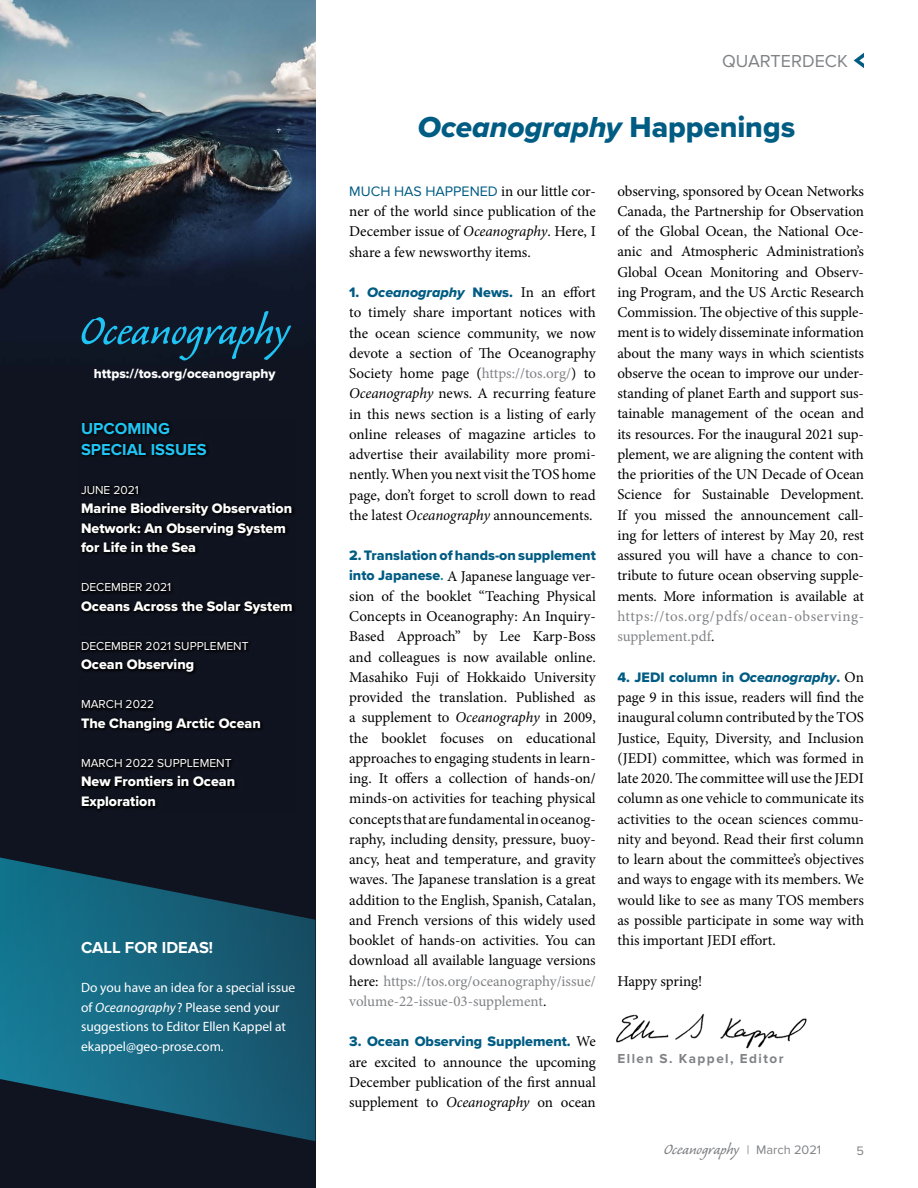
<style>
.page{position:relative;width:918px;height:1188px;background:#fff}
.page>*{position:absolute;margin:0;border:0;box-sizing:border-box;transform-origin:0 0}
.t1{font:52.35px "Caliban Std";color:#20c4f4}
.t2{font:30px "Proxima Nova Extrabld It";letter-spacing:-.005em;color:#005c83}
.t3{font:18.75px "Caliban Std";color:#808285}
.t4{font:18px "Proxima Nova";color:#808285}
.t5{font:700 16.5px/21px "Proxima Nova";color:#20c4f4}
.t6{font:700 16.5px "Proxima Nova";color:#fff}
.t7{font:15px/20.2px "Minion Pro";letter-spacing:-.005em;color:#000;text-align:justify}
.t8{font:15px/20.2px "Minion Pro";letter-spacing:.03em;color:#808285}
.t9{font:14.25px/19.5px "Proxima Nova Extrabld";color:#fff}
.t10{font:14.25px "Proxima Nova Extrabld";color:#005c83}
.t11{font:14.25px "Proxima Nova";color:#005c83}
.t12{font:14.25px "Proxima Nova Extrabld It";color:#005c83}
.t13{font:13.5px/19.5px "Myriad Pro";color:#fff}
.t14{font:13.5px "Proxima Nova Extrabld";color:#fff}
.t15{font:700 13.5px "Proxima Nova";letter-spacing:.11em;color:#808285}
.t16{font:12.75px "Proxima Nova";color:#808285}
.t17{font:12px "Proxima Nova";color:#fff}
.s1{font-style:italic}
.s2{font-family:"Proxima Nova Extrabld"}
.s3{font-family:"Minion Pro";font-size:15px;color:#000}
.s4{color:#808285}
.s5{font-family:"Proxima Nova Extrabld";font-size:14.25px;color:#005c83}
.s6{font-family:"Proxima Nova";font-weight:700;font-size:14.25px;color:#118ca8}
.s7{color:#000}
.s8{font-family:"Proxima Nova Extrabld It"}
.s9{font-family:"Proxima Nova";font-size:12.75px}
</style>
<div class="page">
<img style="left:0;top:0;width:315px;height:1188px">
<svg style="left:0;top:858px;width:315px;height:283px;background:#15536a"></svg>
<svg style="left:854px;top:53px;width:10px;height:15px"></svg>
<img style="left:616px;top:1014px;width:191px;height:35px">
<svg style="left:78px;top:420px;width:218px;height:393px;background:#0c101a"></svg>
<h1 class="t1" style="left:80px;top:304px;width:211px">Oceanography</h1>
<p class="t14" style="left:94px;top:363px;width:184px">https://tos.org/oceanography</p>
<p class="t5" style="left:81px;top:418px;width:127px">UPCOMING<br>SPECIAL ISSUES</p>
<p class="t17" style="left:81px;top:483px;width:60px">JUNE 2021</p>
<p class="t9" style="left:81px;top:498px;width:213px">Marine Biodiversity Observation<br>Network: An Observing System for Life in the Sea</p>
<p class="t17" style="left:81px;top:580px;width:92px">DECEMBER 2021</p>
<p class="t9" style="left:81px;top:596px;width:213px">Oceans Across the Solar System</p>
<p class="t17" style="left:81px;top:639px;width:169px">DECEMBER 2021 SUPPLEMENT</p>
<p class="t9" style="left:81px;top:654px;width:115px">Ocean Observing</p>
<p class="t17" style="left:81px;top:697px;width:75px">MARCH 2022</p>
<p class="t9" style="left:81px;top:713px;width:181px">The Changing Arctic Ocean</p>
<p class="t17" style="left:81px;top:756px;width:152px">MARCH 2022 SUPPLEMENT</p>
<p class="t9" style="left:81px;top:771px;width:156px">New Frontiers in Ocean<br>Exploration</p>
<p class="t6" style="left:81px;top:938px;width:134px">CALL FOR IDEAS!</p>
<p class="t13" style="left:81px;top:978px;width:216px">Do you have an idea for a special issue of <span class="s1">Oceanography</span>? Please send your suggestions to Editor Ellen Kappel at ekappel@geo-prose.com.</p>
<p class="t4" style="left:722px;top:50px;width:127px">QUARTERDECK</p>
<h2 class="t2" style="left:418px;top:104px;width:379px">Oceanography <span class="s2">Happenings</span></h2>
<p class="t11" style="left:349px;top:183px;width:248px">MUCH HAS HAPPENED <span class="s3">in our little cor-</span></p>
<p class="t7" style="left:349px;top:201px;width:248px">ner of the world since publication of the December issue of <span class="s1">Oceanography</span>. Here, I share a few newsworthy items.</p>
<p class="t12" style="left:349px;top:282px;width:248px"><span class="s2">1.</span> Oceanography <span class="s2">News.</span> <span class="s3">In an effort</span></p>
<p class="t7" style="left:349px;top:302px;width:248px">to timely share important notices with the ocean science community, we now devote a section of The Oceanography Society home page (<span class="s4">https://tos.org/</span>) to <span class="s1">Oceanography</span> news. A recurring feature in this news section is a listing of early online releases of magazine articles to advertise their availability more promi&shy;nently. When you next visit the TOS home page, don’t forget to scroll down to read the latest <span class="s1">Oceanography</span> announcements.</p>
<p class="t10" style="left:349px;top:545px;width:248px">2. Translation of hands-on supplement</p>
<p class="t7" style="left:349px;top:566px;width:248px"><span class="s5">into Japanese</span><span class="s6">.</span> A Japanese language ver&shy;sion of the booklet “Teaching Physical Concepts in Oceanography: An Inquiry-Based Approach” by Lee Karp-Boss and colleagues is now available online.<br>Masahiko Fuji of Hokkaido University provided the translation. Published as a supplement to <span class="s1">Oceanography</span> in 2009, the booklet focuses on educational approaches to engaging students in learn&shy;ing. It offers a collection of hands-on/ minds-on activities for teaching physical concepts that are fundamental in oceanog&shy;raphy, including density, pressure, buoy&shy;ancy, heat and temperature, and gravity waves. The Japanese translation is a great addition to the English, Spanish, Catalan, and French versions of this widely used booklet of hands-on activities. You can download all available language versions here: <span class="s4">https://tos.org/oceanography/issue/ volume-22-issue-03-supplement</span>.</p>
<p class="t10" style="left:349px;top:1031px;width:248px">3. Ocean Observing Supplement. <span class="s3">We</span></p>
<p class="t7" style="left:349px;top:1052px;width:248px">are excited to announce the upcoming December publication of the first annual supplement to <span class="s1">Oceanography</span> on ocean</p>
<p class="t7" style="left:617px;top:181px;width:248px">observing, sponsored by Ocean Networks Canada, the Partnership for Observation of the Global Ocean, the National Oce&shy;anic and Atmospheric Administration’s Global Ocean Monitoring and Observ&shy;ing Program, and the US Arctic Research Commission. The objective of this supple&shy;ment is to widely disseminate information about the many ways in which scientists observe the ocean to improve our under&shy;standing of planet Earth and support sus&shy;tainable management of the ocean and its resources. For the inaugural 2021 sup&shy;plement, we are aligning the content with the priorities of the UN Decade of Ocean Science for Sustainable Development.<br>If you missed the announcement call&shy;ing for letters of interest by May 20, rest assured you will have a chance to con&shy;tribute to future ocean observing supple&shy;ments. More information is available at</p>
<p class="t8" style="left:617px;top:606px;width:248px">https://tos.org/pdfs/ocean-observing&shy;supplement.pdf<span class="s7">.</span></p>
<p class="t10" style="left:617px;top:666px;width:248px">4. JEDI column in <span class="s8">Oceanography</span>. <span class="s3">On</span></p>
<p class="t7" style="left:617px;top:687px;width:248px">page 9 in this issue, readers will find the inaugural column contributed by the TOS Justice, Equity, Diversity, and Inclusion (JEDI) committee, which was formed in late 2020. The committee will use the JEDI column as one vehicle to communicate its activities to the ocean sciences commu&shy;nity and beyond. Read their first column to learn about the committee’s objectives and ways to engage with its members. We would like to see as many TOS members as possible participate in some way with this important JEDI effort.</p>
<p class="t7" style="left:617px;top:971px;width:87px">Happy spring!</p>
<p class="t15" style="left:618px;top:1051px;width:168px">Ellen S. Kappel, Editor</p>
<p class="t3" style="left:664px;top:1140px;width:159px">Oceanography <span class="s9">| March 2021</span></p>
<p class="t16" style="left:856px;top:1143px;width:9px">5</p>
</div>
